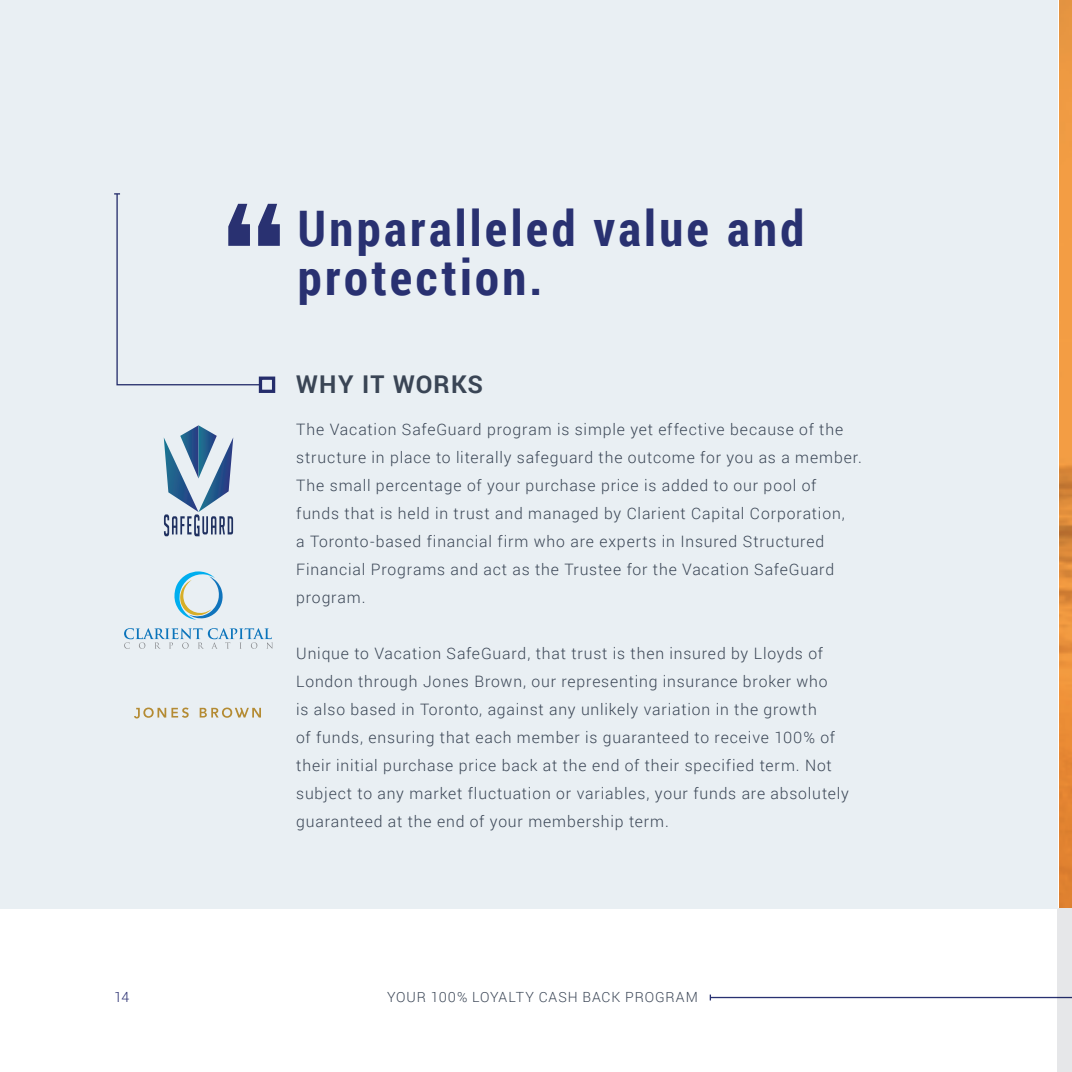
<style>
.page{position:relative;width:1072px;height:1072px;background:#fff}
.page>*{position:absolute;margin:0;border:0;box-sizing:border-box;transform-origin:0 0}
.t1{font:700 49px/49px "Roboto Condensed";letter-spacing:.07em;color:#293171}
.t2{font:700 24.5px "Roboto";letter-spacing:.05em;color:#3a4555}
.t3{font:300 15.75px/28px "Roboto";letter-spacing:.055em;color:#3a4555}
.t4{font:300 14px "Roboto";letter-spacing:.065em;color:#3a4555}
.t5{font:300 14px "Roboto";color:#2a3071}
</style>
<div class="page">
<img style="left:1059px;top:0;width:12px;height:908px">
<div style="left:1057px;top:908px;width:14px;height:163px;background:#e6e7e9"></div>
<hr style="left:710px;top:996px;width:361px;height:2px;background:#283171">
<div style="left:0;top:0;width:1057px;height:908px;background:#e9eff3"></div>
<svg style="left:114px;top:193px;width:166px;height:193px"></svg>
<div style="left:259px;top:376px;width:16px;height:17px;border:3px solid #293171"></div>
<svg style="left:124px;top:628px;width:149px;height:20px"></svg>
<svg style="left:174px;top:571px;width:49px;height:48px"></svg>
<svg style="left:200px;top:707px;width:61px;height:10px"></svg>
<svg style="left:134px;top:707px;width:55px;height:11px"></svg>
<img style="left:164px;top:438px;width:69px;height:74px">
<img style="left:180px;top:425px;width:37px;height:53px">
<svg style="left:164px;top:514px;width:69px;height:22px"></svg>
<h1 class="t1" style="left:298px;top:202px;width:508px">Unparalleled value and protection.</h1>
<h2 class="t2" style="left:296px;top:367px;width:188px">WHY IT WORKS</h2>
<p class="t3" style="left:296px;top:415px;width:567px">The Vacation SafeGuard program is simple yet effective because of the structure in place to literally safeguard the outcome for you as a member.<br>The small percentage of your purchase price is added to our pool of funds that is held in trust and managed by Clarient Capital Corporation,<br>a Toronto-based financial firm who are experts in Insured Structured Financial Programs and act as the Trustee for the Vacation SafeGuard program.</p>
<p class="t3" style="left:296px;top:639px;width:554px">Unique to Vacation SafeGuard, that trust is then insured by Lloyds of London through Jones Brown, our representing insurance broker who<br>is also based in Toronto, against any unlikely variation in the growth<br>of funds, ensuring that each member is guaranteed to receive 100% of their initial purchase price back at the end of their specified term. Not subject to any market fluctuation or variables, your funds are absolutely guaranteed at the end of your membership term.</p>
<p class="t5" style="left:114px;top:987px;width:17px">14</p>
<p class="t4" style="left:387px;top:987px;width:312px">YOUR 100% LOYALTY CASH BACK PROGRAM</p>
</div>
